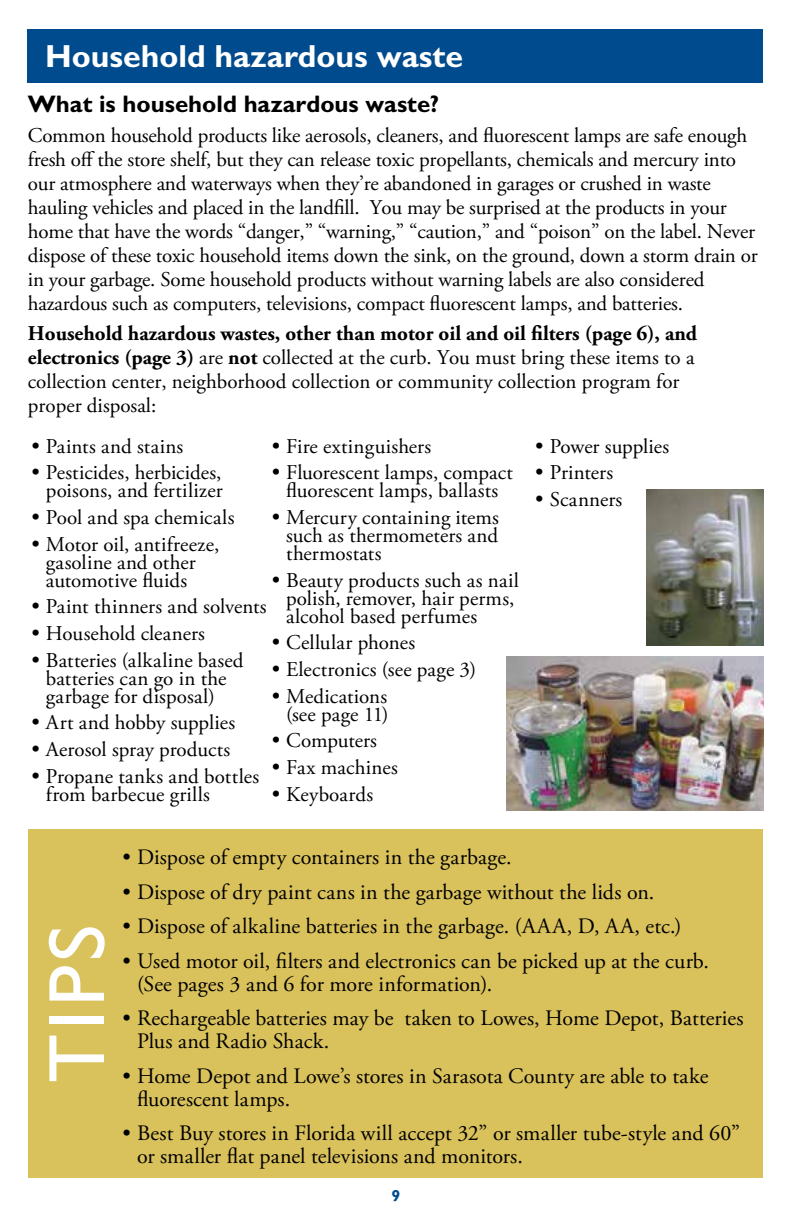
<style>
.page{position:relative;width:792px;height:1224px;background:#fff}
.page>*{position:absolute;margin:0;border:0;box-sizing:border-box;transform-origin:0 0}
.t1{font:80px "Gill Sans Std";color:#fff}
.t2{font:700 32px "Gill Sans Std";color:#fff}
.t3{font:700 24px "Gill Sans Std";color:#000}
.t4{font:22px/23px "Adobe Garamond Pro";letter-spacing:.005em;color:#000}
.t5{font:21px/24px "Adobe Garamond Pro";letter-spacing:-.01em;color:#000}
.t6{font:21px/18px "Adobe Garamond Pro";letter-spacing:.01em;color:#000}
.t7{font:21px "Adobe Garamond Pro";letter-spacing:.015em;color:#000}
.t8{font:700 16px "Gill Sans Std";color:#004b8d}
.s1{font-weight:700}
.s2{font-size:22px}
</style>
<div class="page">
<div style="left:28px;top:829px;width:735px;height:349px;background:#d9c15c"></div>
<div style="left:27px;top:29px;width:736px;height:54px;background:#004b8d"></div>
<img style="left:506px;top:657px;width:257px;height:153px">
<img style="left:647px;top:490px;width:116px;height:156px">
<h2 class="t2" style="left:45px;top:37px;width:419px">Household hazardous waste</h2>
<p class="t3" style="left:28px;top:90px;width:413px">What is household hazardous waste?</p>
<p class="t5" style="left:28px;top:124px;width:731px">Common household products like aerosols, cleaners, and fluorescent lamps are safe enough fresh off the store shelf, but they can release toxic propellants, chemicals and mercury into our atmosphere and waterways when they’re abandoned in garages or crushed in waste hauling vehicles and placed in the landfill. You may be surprised at the products in your home that have the words “danger,” “warning,” “caution,” and “poison” on the label. Never dispose of these toxic household items down the sink, on the ground, down a storm drain or in your garbage. Some household products without warning labels are also considered hazardous such as computers, televisions, compact fluorescent lamps, and batteries.</p>
<p class="t5" style="left:28px;top:322px;width:671px"><span class="s1">Household hazardous wastes, other than motor oil and oil filters (page 6), and electronics (page 3)</span> are <span class="s1">not</span> collected at the curb. You must bring these items to a collection center, neighborhood collection or community collection program for proper disposal:</p>
<p class="t6" style="left:32px;top:438px;width:153px"><span class="s2">•</span> Paints and stains</p>
<p class="t5" style="left:32px;top:465px;width:193px;line-height:18px;text-align:right"><span class="s2">•</span> Pesticides, herbicides, poisons, and fertilizer</p>
<p class="t5" style="left:32px;top:506px;width:204px"><span class="s2">•</span> Pool and spa chemicals</p>
<p class="t5" style="left:46px;top:536px;width:175px;line-height:18px;text-indent:-14px"><span class="s2">•</span> Motor oil, antifreeze, gasoline and other automotive fluids</p>
<p class="t5" style="left:32px;top:595px;width:237px"><span class="s2">•</span> Paint thinners and solvents</p>
<p class="t5" style="left:32px;top:622px;width:175px"><span class="s2">•</span> Household cleaners</p>
<p class="t6" style="left:46px;top:652px;width:199px;text-indent:-14px"><span class="s2">•</span> Batteries (alkaline based batteries can go in the garbage for disposal)</p>
<p class="t5" style="left:32px;top:711px;width:205px"><span class="s2">•</span> Art and hobby supplies</p>
<p class="t5" style="left:32px;top:738px;width:200px"><span class="s2">•</span> Aerosol spray products</p>
<p class="t6" style="left:46px;top:768px;width:215px;text-indent:-14px"><span class="s2">•</span> Propane tanks and bottles from barbecue grills</p>
<p class="t6" style="left:272px;top:438px;width:161px"><span class="s2">•</span> Fire extinguishers</p>
<p class="t5" style="left:272px;top:465px;width:243px;line-height:18px;text-align:center"><span class="s2">•</span> Fluorescent lamps, compact fluorescent lamps, ballasts</p>
<p class="t5" style="left:286px;top:509px;width:214px;line-height:18px;text-align:justify;text-indent:-14px"><span class="s2">•</span> Mercury containing items such as thermometers and thermostats</p>
<p class="t5" style="left:286px;top:572px;width:235px;line-height:18px;text-indent:-14px"><span class="s2">•</span> Beauty products such as nail polish, remover, hair perms, alcohol based perfumes</p>
<p class="t5" style="left:272px;top:631px;width:145px"><span class="s2">•</span> Cellular phones</p>
<p class="t6" style="left:272px;top:661px;width:206px"><span class="s2">•</span> Electronics (see page 3)</p>
<p class="t5" style="left:272px;top:688px;width:118px;line-height:18px;text-align:right"><span class="s2">•</span> Medications (see page 11)</p>
<p class="t5" style="left:272px;top:729px;width:107px"><span class="s2">•</span> Computers</p>
<p class="t6" style="left:272px;top:759px;width:128px"><span class="s2">•</span> Fax machines</p>
<p class="t7" style="left:272px;top:781px;width:103px"><span class="s2">•</span> Keyboards</p>
<p class="t5" style="left:535px;top:435px;width:136px"><span class="s2">•</span> Power supplies</p>
<p class="t5" style="left:535px;top:462px;width:79px"><span class="s2">•</span> Printers</p>
<p class="t6" style="left:535px;top:491px;width:89px"><span class="s2">•</span> Scanners</p>
<h1 class="t1" style="left:31px;top:1083px;width:159px;rotate:-90deg">TIPS</h1>
<p class="t4" style="left:123px;top:846px;width:390px">• Dispose of empty containers in the garbage.</p>
<p class="t4" style="left:123px;top:881px;width:533px">• Dispose of dry paint cans in the garbage without the lids on.</p>
<p class="t4" style="left:123px;top:916px;width:560px">• Dispose of alkaline batteries in the garbage. (AAA, D, AA, etc.)</p>
<p class="t4" style="left:137px;top:950px;width:574px;text-indent:-14px">• Used motor oil, filters and electronics can be picked up at the curb. (See pages 3 and 6 for more information).</p>
<p class="t4" style="left:137px;top:1008px;width:608px;text-indent:-14px">• Rechargeable batteries may be taken to Lowes, Home Depot, Batteries<br>Plus and Radio Shack.</p>
<p class="t4" style="left:137px;top:1065px;width:573px;text-indent:-14px">• Home Depot and Lowe’s stores in Sarasota County are able to take fluorescent lamps.</p>
<p class="t4" style="left:137px;top:1123px;width:605px;text-indent:-14px">• Best Buy stores in Florida will accept 32” or smaller tube-style and 60” or smaller flat panel televisions and monitors.</p>
<p class="t8" style="left:392px;top:1186px;width:10px">9</p>
</div>
